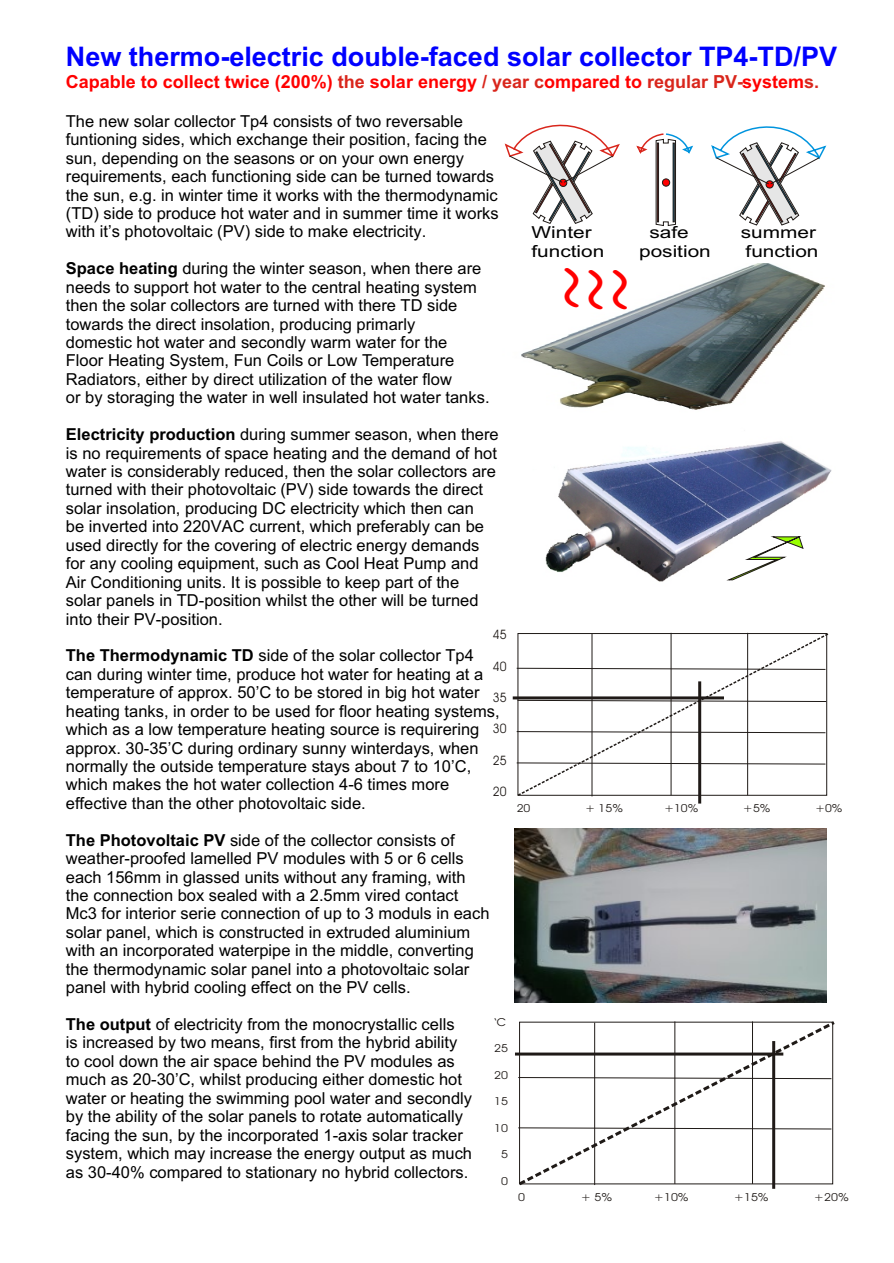
<style>
.page{position:relative;width:894px;height:1263px;background:#fff}
.page>*{position:absolute;margin:0;border:0;box-sizing:border-box;transform-origin:0 0}
.t1{font:700 27px "Arial";color:#00f}
.t2{font:700 18px "Arial";color:#f00}
.t3{font:16.5px/18.5px "Arial";color:#000}
.t4{font:16.5px "Arial";color:#000;scale:1.26 1}
.t5{font:13.05px "Avant Garde Bk BT";color:#1f1a17;scale:.93 1}
.t6{font:11.1px "Avant Garde Bk BT";color:#1f1a17;scale:1.11 1}
.t7{font:11.1px "Avant Garde Bk BT";color:#1f1a17;scale:1.1 1}
.s1{color:#d9261c}
.s2{font-weight:700}
</style>
<div class="page">
<img style="left:545px;top:441px;width:287px;height:141px">
<img style="left:521px;top:264px;width:304px;height:146px">
<svg style="left:728px;top:536px;width:75px;height:44px"></svg>
<svg style="left:516px;top:1021px;width:319px;height:167px"></svg>
<svg style="left:518px;top:1128px;width:314px;height:1px"></svg>
<svg style="left:518px;top:1077px;width:314px;height:2px"></svg>
<hr style="left:594px;top:1023px;width:1px;height:162px;background:#1f1a17">
<hr style="left:675px;top:1021px;width:1px;height:163px;background:#1f1a17">
<hr style="left:752px;top:1021px;width:1px;height:163px;background:#1f1a17">
<svg style="left:516px;top:632px;width:313px;height:165px"></svg>
<svg style="left:516px;top:731px;width:310px;height:2px"></svg>
<svg style="left:516px;top:668px;width:310px;height:2px"></svg>
<hr style="left:592px;top:634px;width:1px;height:162px;background:#1f1a17">
<hr style="left:671px;top:633px;width:1px;height:162px;background:#1f1a17">
<hr style="left:747px;top:633px;width:1px;height:162px;background:#1f1a17">
<svg style="left:517px;top:700px;width:310px;height:2px"></svg>
<svg style="left:516px;top:763px;width:310px;height:1px"></svg>
<hr style="left:698px;top:681px;width:3px;height:123px;background:#1f1a17">
<hr style="left:772px;top:1041px;width:3px;height:148px;background:#1f1a17">
<hr style="left:513px;top:696px;width:211px;height:3px;background:#1f1a17">
<hr style="left:515px;top:1053px;width:268px;height:3px;background:#1f1a17">
<img style="left:515px;top:828px;width:312px;height:174px">
<svg style="left:636px;top:133px;width:57px;height:93px"></svg>
<div style="left:673px;top:143px;width:1px;height:79px;background:#0094de;border:1px solid #1f1a17"></div>
<div style="left:657px;top:143px;width:2px;height:79px;background:#f00;border:1px solid #1f1a17"></div>
<div style="left:662px;top:179px;width:8px;height:7px;background:#f00;border:1px solid #1f1a17;border-radius:50%"></div>
<svg style="left:711px;top:126px;width:116px;height:99px"></svg>
<svg style="left:504px;top:124px;width:116px;height:100px"></svg>
<svg style="left:565px;top:268px;width:13px;height:39px"></svg>
<svg style="left:589px;top:270px;width:14px;height:39px"></svg>
<svg style="left:613px;top:270px;width:14px;height:39px"></svg>
<h1 class="t1" style="left:66px;top:46px;width:773px">New thermo-electric double-faced solar collector TP4-TD/PV</h1>
<p class="t2" style="left:66px;top:75px;width:755px">Capable to collect twice (200%) <span class="s1">the</span> solar energy <span class="s1">/ year c</span>ompared to <span class="s1">regular PV-</span>system<span class="s1">s.</span></p>
<p class="t3" style="left:66px;top:113px;width:434px">The new solar collector Tp4 consists of two reversable funtioning sides, which exchange their position, facing the sun, depending on the seasons or on your own energy requirements, each functioning side can be turned towards the sun, e.g. in winter time it works with the thermodynamic (TD) side to produce hot water and in summer time it works with it’s photovoltaic (PV) side to make electricity.</p>
<p class="t3" style="left:66px;top:261px;width:425px"><span class="s2">Space heating</span> during the winter season, when there are needs to support hot water to the central heating system then the solar collectors are turned with there TD side towards the direct insolation, producing primarly<br>domestic hot water and secondly warm water for the<br>Floor Heating System, Fun Coils or Low Temperature Radiators, either by direct utilization of the water flow<br>or by storaging the water in well insulated hot water tanks.</p>
<p class="t3" style="left:66px;top:427px;width:434px"><span class="s2">Electricity production</span> during summer season, when there is no requirements of space heating and the demand of hot water is considerably reduced, then the solar collectors are turned with their photovoltaic (PV) side towards the direct solar insolation, producing DC electricity which then can<br>be inverted into 220VAC current, which preferably can be used directly for the covering of electric energy demands for any cooling equipment, such as Cool Heat Pump and Air Conditioning units. It is possible to keep part of the solar panels in TD-position whilst the other will be turned into their PV-position.</p>
<p class="t3" style="left:66px;top:648px;width:435px"><span class="s2">The Thermodynamic TD</span> side of the solar collector Tp4 can during winter time, produce hot water for heating at a temperature of approx. 50’C to be stored in big hot water heating tanks, in order to be used for floor heating systems, which as a low temperature heating source is requirering approx. 30-35’C during ordinary sunny winterdays, when normally the outside temperature stays about 7 to 10’C, which makes the hot water collection 4-6 times more effective than the other photovoltaic side.</p>
<p class="t3" style="left:66px;top:832px;width:425px"><span class="s2">The Photovoltaic PV</span> side of the collector consists of weather-proofed lamelled PV modules with 5 or 6 cells each 156mm in glassed units without any framing, with the connection box sealed with a 2.5mm vired contact Mc3 for interior serie connection of up to 3 moduls in each solar panel, which is constructed in extruded aluminium with an incorporated waterpipe in the middle, converting the thermodynamic solar panel into a photovoltaic solar panel with hybrid cooling effect on the PV cells.</p>
<p class="t3" style="left:66px;top:1017px;width:408px"><span class="s2">The output</span> of electricity from the monocrystallic cells<br>is increased by two means, first from the hybrid ability to cool down the air space behind the PV modules as much as 20-30’C, whilst producing either domestic hot water or heating the swimming pool water and secondly by the ability of the solar panels to rotate automatically facing the sun, by the incorporated 1-axis solar tracker system, which may increase the energy output as much as 30-40% compared to stationary no hybrid collectors.</p>
<p class="t6" style="left:494px;top:1017px;width:12px">‘C</p>
<p class="t4" style="left:531px;top:226px;width:49px">Winter</p>
<p class="t4" style="left:649px;top:226px;width:33px">safe</p>
<p class="t4" style="left:741px;top:226px;width:61px">summer</p>
<p class="t4" style="left:531px;top:245px;width:59px">function</p>
<p class="t4" style="left:639px;top:245px;width:58px">position</p>
<p class="t4" style="left:746px;top:245px;width:59px">function</p>
<p class="t5" style="left:493px;top:630px;width:16px">45</p>
<p class="t5" style="left:493px;top:661px;width:16px">40</p>
<p class="t5" style="left:493px;top:692px;width:16px">35</p>
<p class="t5" style="left:493px;top:723px;width:16px">30</p>
<p class="t5" style="left:493px;top:755px;width:16px">25</p>
<p class="t5" style="left:493px;top:786px;width:16px">20</p>
<p class="t7" style="left:517px;top:804px;width:14px">20</p>
<p class="t7" style="left:585px;top:804px;width:36px">+ 15%</p>
<p class="t7" style="left:664px;top:804px;width:33px">+10%</p>
<p class="t7" style="left:743px;top:804px;width:27px">+5%</p>
<p class="t7" style="left:815px;top:804px;width:27px">+0%</p>
<p class="t6" style="left:494px;top:1044px;width:14px">25</p>
<p class="t6" style="left:494px;top:1070px;width:14px">20</p>
<p class="t6" style="left:494px;top:1097px;width:14px">15</p>
<p class="t6" style="left:494px;top:1123px;width:14px">10</p>
<p class="t6" style="left:501px;top:1150px;width:8px">5</p>
<p class="t6" style="left:501px;top:1176px;width:8px">0</p>
<p class="t6" style="left:518px;top:1193px;width:8px">0</p>
<p class="t6" style="left:581px;top:1193px;width:30px">+ 5%</p>
<p class="t6" style="left:654px;top:1193px;width:33px">+10%</p>
<p class="t6" style="left:734px;top:1193px;width:33px">+15%</p>
<p class="t6" style="left:814px;top:1193px;width:33px">+20%</p>
</div>
